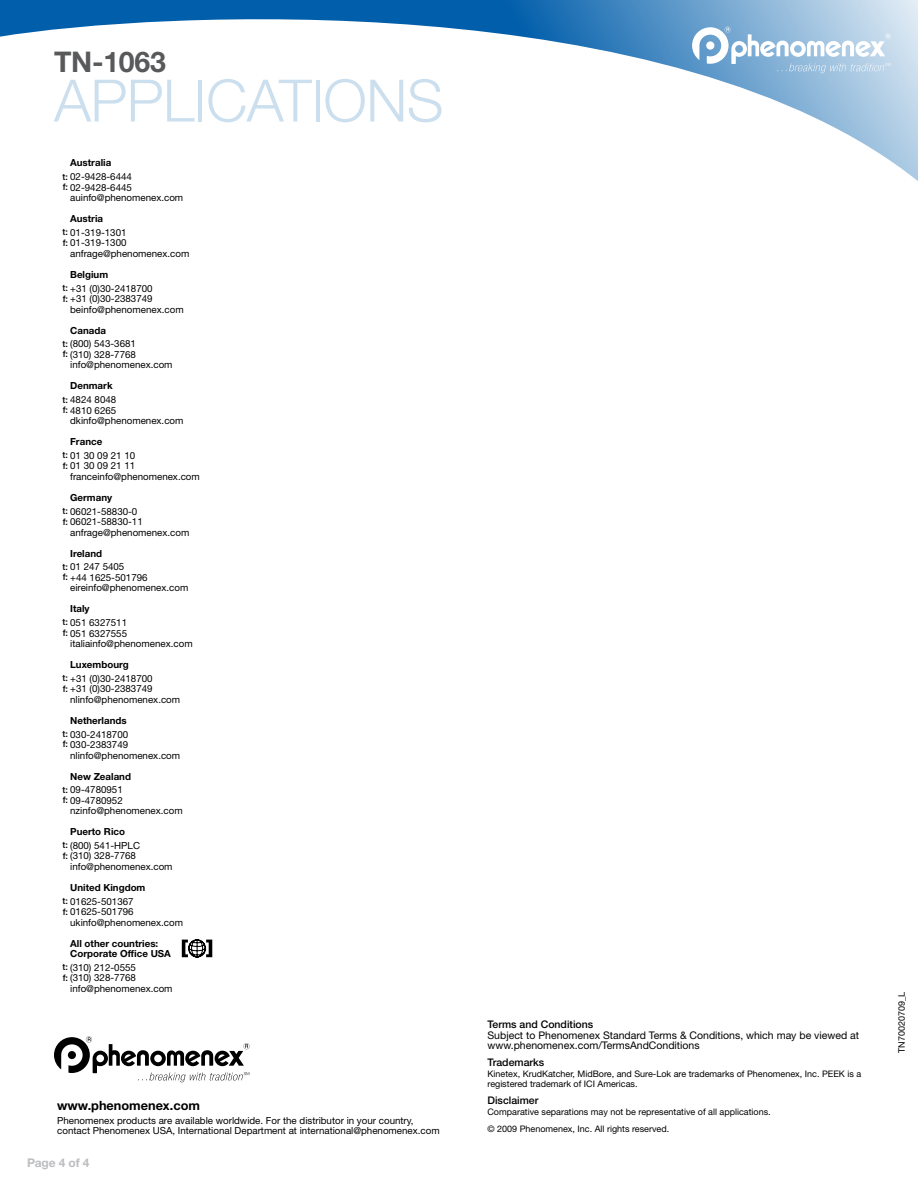
<style>
.page{position:relative;width:918px;height:1188px;background:#fff}
.page>*{position:absolute;margin:0;border:0;box-sizing:border-box;transform-origin:0 0}
.t1{font:300 58.5px "Helvetica Neue LT Std";letter-spacing:-.01em;color:#ccdfee}
.t2{font:700 28.5px "Helvetica Neue LT Std";letter-spacing:-.01em;color:#58595b}
.t3{font:700 12.75px "Helvetica Neue LT Std";color:#000}
.t4{font:700 12px "Helvetica Neue LT Std";letter-spacing:-.01em;color:#bcbdc0}
.t5{font:10.5px/10.5px "Helvetica Neue LT Std";color:#000}
.t6{font:500 10.5px "Helvetica Neue LT Std";color:#000}
.t7{font:9.75px/10.5px "Helvetica Neue LT Std";color:#000}
.t8{font:700 9.75px/10.5px "Helvetica Neue LT Std";color:#000}
.t9{font:9px/10.5px "Helvetica Neue LT Std";color:#000}
.s1{font-weight:500;font-size:9px}
</style>
<div class="page">
<svg style="left:0;top:0;width:918px;height:181px"></svg>
<svg style="left:692px;top:26px;width:199px;height:47px"></svg>
<svg style="left:54px;top:1036px;width:196px;height:46px"></svg>
<svg style="left:182px;top:939px;width:30px;height:18px"></svg>
<h2 class="t2" style="left:54px;top:45px;width:113px">TN-1063</h2>
<h1 class="t1" style="left:54px;top:65px;width:391px">APPLICATIONS</h1>
<p class="t8" style="left:70px;top:157px;width:43px">Australia</p>
<p class="t7" style="left:70px;top:192px;width:115px">auinfo@phenomenex.com</p>
<p class="t7" style="left:63px;top:227px;width:62px"><span class="s1">t:</span> 01-319-1301 <span class="s1">f:</span> 01-319-1300</p>
<p class="t7" style="left:63px;top:171px;width:71px"><span class="s1">t:</span> 02-9428-6444 <span class="s1">f:</span> 02-9428-6445</p>
<p class="t8" style="left:70px;top:213px;width:35px">Austria</p>
<p class="t7" style="left:70px;top:248px;width:121px">anfrage@phenomenex.com</p>
<p class="t7" style="left:63px;top:283px;width:89px"><span class="s1">t:</span> +31 (0)30-2418700 <span class="s1">f:</span> +31 (0)30-2383749</p>
<p class="t8" style="left:70px;top:269px;width:40px">Belgium</p>
<p class="t7" style="left:70px;top:304px;width:115px">beinfo@phenomenex.com</p>
<p class="t7" style="left:63px;top:338px;width:75px"><span class="s1">t:</span> (800) 543-3681 <span class="s1">f:</span> (310) 328-7768</p>
<p class="t8" style="left:70px;top:325px;width:37px">Canada</p>
<p class="t7" style="left:70px;top:359px;width:104px">info@phenomenex.com</p>
<p class="t7" style="left:63px;top:394px;width:55px"><span class="s1">t:</span> 4824 8048 <span class="s1">f:</span> 4810 6265</p>
<p class="t8" style="left:70px;top:380px;width:44px">Denmark</p>
<p class="t7" style="left:70px;top:415px;width:115px">dkinfo@phenomenex.com</p>
<p class="t7" style="left:63px;top:450px;width:74px"><span class="s1">t:</span> 01 30 09 21 10 <span class="s1">f:</span> 01 30 09 21 11</p>
<p class="t8" style="left:70px;top:436px;width:34px">France</p>
<p class="t7" style="left:70px;top:471px;width:131px">franceinfo@phenomenex.com</p>
<p class="t7" style="left:63px;top:506px;width:78px"><span class="s1">t:</span> 06021-58830-0 <span class="s1">f:</span> 06021-58830-11</p>
<p class="t8" style="left:70px;top:492px;width:44px">Germany</p>
<p class="t7" style="left:70px;top:527px;width:121px">anfrage@phenomenex.com</p>
<p class="t7" style="left:63px;top:561px;width:83px"><span class="s1">t:</span> 01 247 5405<br><span class="s1">f:</span> +44 1625-501796</p>
<p class="t8" style="left:70px;top:548px;width:33px">Ireland</p>
<p class="t7" style="left:70px;top:582px;width:120px">eireinfo@phenomenex.com</p>
<p class="t7" style="left:63px;top:617px;width:66px"><span class="s1">t:</span> 051 6327511 <span class="s1">f:</span> 051 6327555</p>
<p class="t8" style="left:70px;top:603px;width:21px">Italy</p>
<p class="t7" style="left:70px;top:638px;width:124px">italiainfo@phenomenex.com</p>
<p class="t7" style="left:63px;top:673px;width:89px"><span class="s1">t:</span> +31 (0)30-2418700 <span class="s1">f:</span> +31 (0)30-2383749</p>
<p class="t8" style="left:70px;top:659px;width:60px">Luxembourg</p>
<p class="t7" style="left:70px;top:694px;width:112px">nlinfo@phenomenex.com</p>
<p class="t7" style="left:63px;top:729px;width:64px"><span class="s1">t:</span> 030-2418700 <span class="s1">f:</span> 030-2383749</p>
<p class="t8" style="left:70px;top:715px;width:58px">Netherlands</p>
<p class="t7" style="left:70px;top:750px;width:112px">nlinfo@phenomenex.com</p>
<p class="t7" style="left:63px;top:784px;width:62px"><span class="s1">t:</span> 09-4780951 <span class="s1">f:</span> 09-4780952</p>
<p class="t8" style="left:70px;top:771px;width:62px">New Zealand</p>
<p class="t7" style="left:70px;top:805px;width:114px">nzinfo@phenomenex.com</p>
<p class="t7" style="left:63px;top:840px;width:79px"><span class="s1">t:</span> (800) 541-HPLC <span class="s1">f:</span> (310) 328-7768</p>
<p class="t8" style="left:70px;top:826px;width:56px">Puerto Rico</p>
<p class="t7" style="left:70px;top:861px;width:104px">info@phenomenex.com</p>
<p class="t7" style="left:63px;top:896px;width:73px"><span class="s1">t:</span> 01625-501367 <span class="s1">f:</span> 01625-501796</p>
<p class="t8" style="left:70px;top:882px;width:77px">United Kingdom</p>
<p class="t7" style="left:70px;top:917px;width:114px">ukinfo@phenomenex.com</p>
<p class="t7" style="left:63px;top:962px;width:75px"><span class="s1">t:</span> (310) 212-0555 <span class="s1">f:</span> (310) 328-7768</p>
<p class="t8" style="left:70px;top:938px;width:102px">All other countries:<br>Corporate Office USA</p>
<p class="t7" style="left:70px;top:983px;width:104px">info@phenomenex.com</p>
<h3 class="t3" style="left:57px;top:1097px;width:144px">www.phenomenex.com</h3>
<p class="t7" style="left:57px;top:1115px;width:384px">Phenomenex products are available worldwide. For the distributor in your country, contact Phenomenex USA, International Department at international@phenomenex.com</p>
<p class="t4" style="left:27px;top:1155px;width:64px">Page 4 of 4</p>
<p class="t6" style="left:488px;top:1018px;width:107px">Terms and Conditions</p>
<p class="t5" style="left:488px;top:1029px;width:373px">Subject to Phenomenex Standard Terms &amp; Conditions, which may be viewed at www.phenomenex.com/TermsAndConditions</p>
<p class="t6" style="left:488px;top:1056px;width:58px">Trademarks</p>
<p class="t9" style="left:488px;top:1068px;width:375px">Kinetex, KrudKatcher, MidBore, and Sure-Lok are trademarks of Phenomenex, Inc. PEEK is a registered trademark of ICI Americas.</p>
<p class="t6" style="left:488px;top:1094px;width:52px">Disclaimer</p>
<p class="t9" style="left:488px;top:1103px;width:285px;line-height:17px">Comparative separations may not be representative of all applications. © 2009 Phenomenex, Inc. All rights reserved.</p>
<p class="t9" style="left:896px;top:1053px;width:63px;rotate:-90deg">TN70020709_L</p>
</div>
